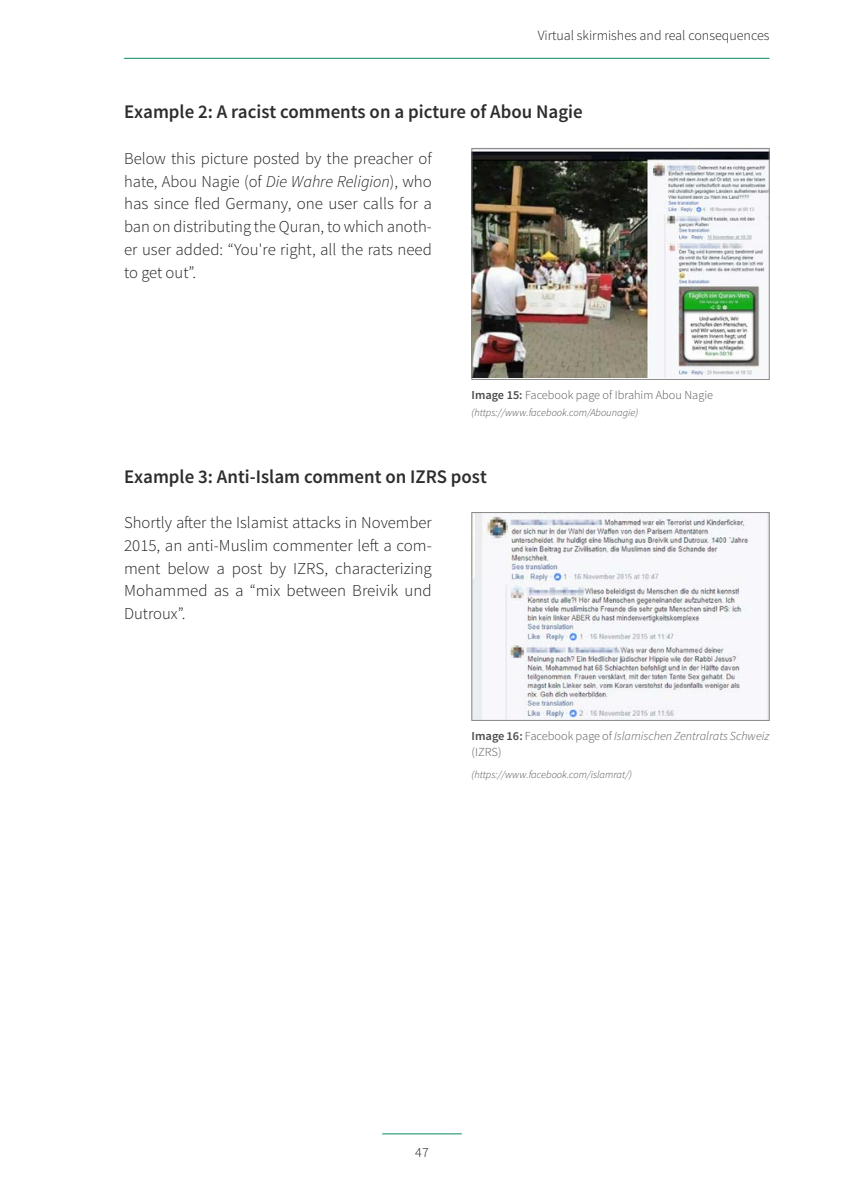
<style>
.page{position:relative;width:844px;height:1191px;background:#fff}
.page>*{position:absolute;margin:0;border:0;box-sizing:border-box;transform-origin:0 0}
.t1{font:600 19.25px "Source Sans Pro";color:#2e2d2c}
.t2{font:300 16.62px/22.8px "Source Sans Pro";color:#1d1d1b;text-align:justify}
.t3{font:300 14px "Source Sans Pro";color:#1d1d1b}
.t4{font:italic 300 12.25px/15.8px "Source Sans Pro";color:#575756}
.t5{font:300 12.25px "Source Sans Pro";color:#575756}
.t6{font:italic 300 10.5px "Source Sans Pro";color:#4b4b4a}
.s1{font-style:italic}
.s2{font-weight:600;color:#4b4b4a}
.s3{font-weight:600;font-style:normal;color:#4b4b4a}
.s4{font-style:normal}
</style>
<div class="page">
<hr style="left:382px;top:1133px;width:79px;height:1px;background:#008d58">
<hr style="left:124px;top:58px;width:645px;height:1px;background:#008d58">
<img style="left:473px;top:150px;width:294px;height:228px">
<div style="left:471px;top:148px;width:298px;height:232px;border:1px solid #878787"></div>
<img style="left:473px;top:514px;width:280px;height:204px">
<div style="left:471px;top:512px;width:298px;height:208px;border:1px solid #878787"></div>
<p class="t3" style="left:537px;top:27px;width:233px">Virtual skirmishes and real consequences</p>
<p class="t1" style="left:124px;top:100px;width:460px">Example 2: A racist comments on a picture of Abou Nagie</p>
<p class="t2" style="left:124px;top:147px;width:309px">Below this picture posted by the preacher of hate, Abou Nagie (of <span class="s1">Die Wahre Religion</span>), who has since fled Germany, one user calls for a ban on distributing the Quran, to which anoth&shy;er user added: “You're right, all the rats need to get out”.</p>
<p class="t5" style="left:471px;top:387px;width:243px"><span class="s2">Image 15:</span> Facebook page of Ibrahim Abou Nagie</p>
<p class="t6" style="left:471px;top:406px;width:168px">(https://www.facebook.com/Abounagie)</p>
<p class="t1" style="left:124px;top:464px;width:364px">Example 3: Anti-Islam comment on IZRS post</p>
<p class="t2" style="left:124px;top:511px;width:309px">Shortly after the Islamist attacks in November 2015, an anti-Muslim commenter left a com&shy;ment below a post by IZRS, characterizing Mohammed as a “mix between Breivik und Dutroux”.</p>
<p class="t4" style="left:471px;top:728px;width:299px"><span class="s3">Image 16:</span> <span class="s4">Facebook page of</span> Islamischen Zentralrats Schweiz <span class="s4">(IZRS)</span></p>
<p class="t6" style="left:471px;top:768px;width:162px">(https://www.facebook.com/islamrat/)</p>
<p class="t3" style="left:415px;top:1143px;width:15px">47</p>
</div>
